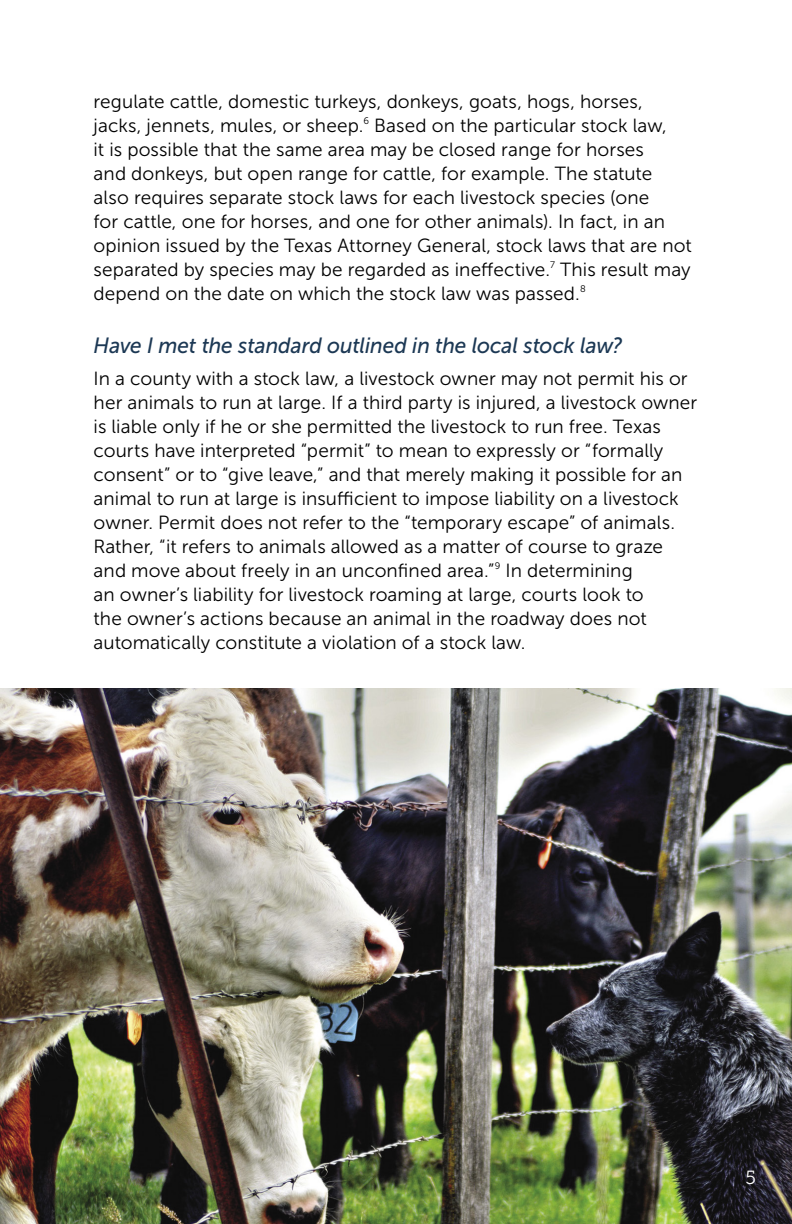
<style>
.page{position:relative;width:792px;height:1224px;background:#fff}
.page>*{position:absolute;margin:0;border:0;box-sizing:border-box;transform-origin:0 0}
.heading3{font:italic 22px "Museo Sans 500";letter-spacing:-.005em;color:#1c3854;scale:.95 1}
.body_text{font:19px/24px "Museo Sans 300";letter-spacing:.005em;color:#000}
.body_text-2{font:19px "Museo Slab 300";color:#fff}
</style>
<div class="page">
<img style="left:0;top:688px;width:792px;height:536px">
<p class="body_text" style="left:94px;top:89px;width:600px">regulate cattle, domestic turkeys, donkeys, goats, hogs, horses, jacks, jennets, mules, or sheep.<sup>6</sup> Based on the particular stock law,<br>it is possible that the same area may be closed range for horses<br>and donkeys, but open range for cattle, for example. The statute also requires separate stock laws for each livestock species (one<br>for cattle, one for horses, and one for other animals). In fact, in an opinion issued by the Texas Attorney General, stock laws that are not separated by species may be regarded as ineffective.<sup>7</sup> This result may depend on the date on which the stock law was passed.<sup>8</sup></p>
<h3 class="heading3" style="left:94px;top:334px;width:558px">Have I met the standard outlined in the local stock law?</h3>
<p class="body_text" style="left:94px;top:366px;width:605px">In a county with a stock law, a livestock owner may not permit his or her animals to run at large. If a third party is injured, a livestock owner is liable only if he or she permitted the livestock to run free. Texas courts have interpreted “permit” to mean to expressly or “formally consent” or to “give leave,” and that merely making it possible for an animal to run at large is insufficient to impose liability on a livestock owner. Permit does not refer to the “temporary escape” of animals.<br>Rather, “it refers to animals allowed as a matter of course to graze and move about freely in an unconfined area.”<sup>9</sup> In determining<br>an owner’s liability for livestock roaming at large, courts look to<br>the owner’s actions because an animal in the roadway does not automatically constitute a violation of a stock law.</p>
<p class="body_text-2" style="left:745px;top:1167px;width:12px">5</p>
</div>
